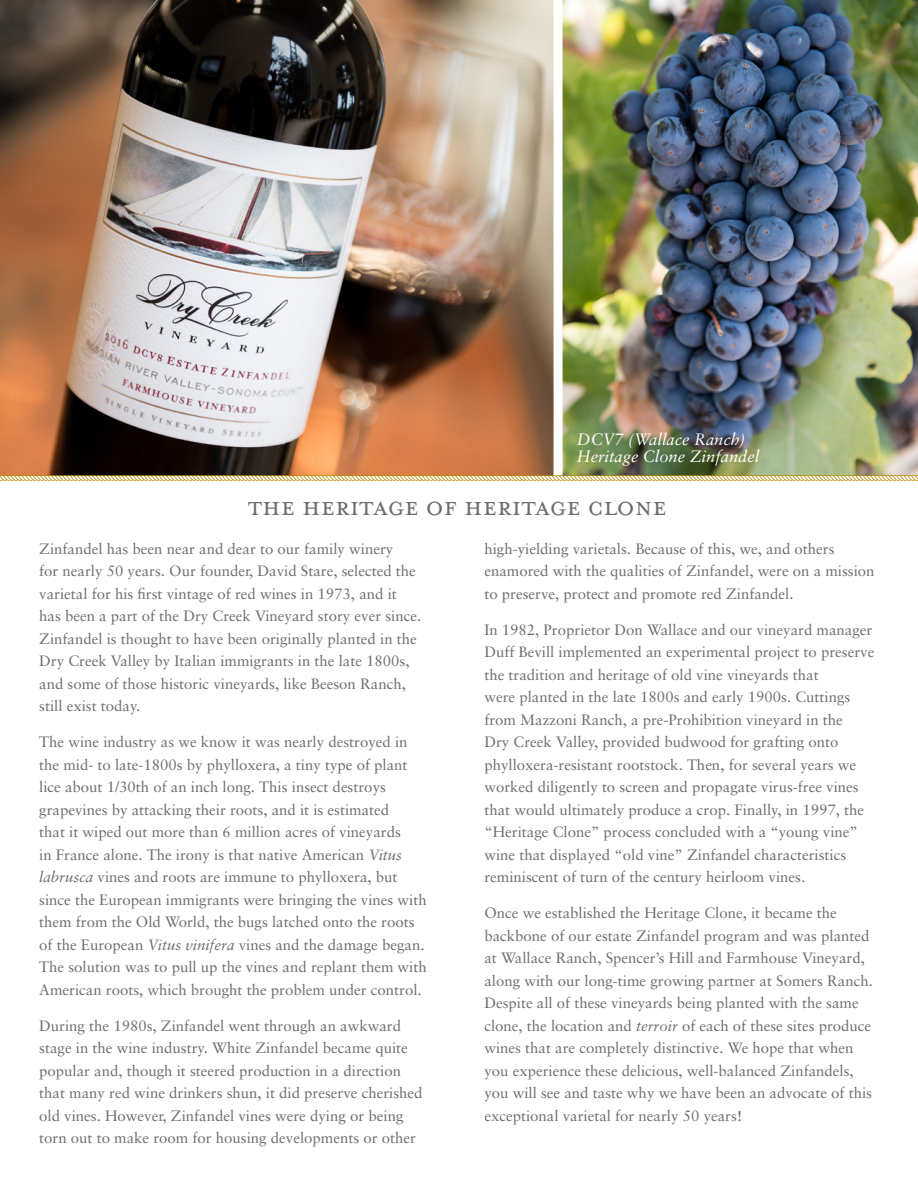
<style>
.page{position:relative;width:918px;height:1188px;background:#fff}
.page>*{position:absolute;margin:0;border:0;box-sizing:border-box;transform-origin:0 0}
.Page_Header{font:30px "Mrs Eaves Small Caps";letter-spacing:.005em;color:#6c6d70}
.event_name{font:italic 16.5px "Sabon";color:#fff}
.inside_copy{font:15px/22.5px "Sabon";color:#6c6d70}
.s1{font-style:italic}
</style>
<div class="page">
<img style="left:0;top:0;width:918px;height:475px">
<div style="left:554px;top:0;width:9px;height:480px;background:#fff"></div>
<svg style="left:0;top:475px;width:918px;height:6px"></svg>
<h2 class="event_name" style="left:577px;top:430px;width:170px">DCV7 (Wallace Ranch)</h2>
<h2 class="event_name" style="left:577px;top:446px;width:184px">Heritage Clone Zinfandel</h2>
<h1 class="Page_Header" style="left:248px;top:490px;width:420px">the heritage of heritage clone</h1>
<p class="inside_copy" style="left:39px;top:537px;width:384px">Zinfandel has been near and dear to our family winery<br>for nearly 50 years. Our founder, David Stare, selected the varietal for his first vintage of red wines in 1973, and it has been a part of the Dry Creek Vineyard story ever since.<br>Zinfandel is thought to have been originally planted in the Dry Creek Valley by Italian immigrants in the late 1800s, and some of those historic vineyards, like Beeson Ranch, still exist today.</p>
<p class="inside_copy" style="left:39px;top:731px;width:389px">The wine industry as we know it was nearly destroyed in the mid- to late-1800s by phylloxera, a tiny type of plant lice about 1/30th of an inch long. This insect destroys grapevines by attacking their roots, and it is estimated<br>that it wiped out more than 6 million acres of vineyards<br>in France alone. The irony is that native American <span class="s1">Vitus labrusca</span> vines and roots are immune to phylloxera, but since the European immigrants were bringing the vines with them from the Old World, the bugs latched onto the roots of the European <span class="s1">Vitus vinifera</span> vines and the damage began.<br>The solution was to pull up the vines and replant them with American roots, which brought the problem under control.</p>
<p class="inside_copy" style="left:39px;top:1014px;width:385px">During the 1980s, Zinfandel went through an awkward stage in the wine industry. White Zinfandel became quite popular and, though it steered production in a direction that many red wine drinkers shun, it did preserve cherished old vines. However, Zinfandel vines were dying or being torn out to make room for housing developments or other</p>
<p class="inside_copy" style="left:484px;top:537px;width:392px">high-yielding varietals. Because of this, we, and others enamored with the qualities of Zinfandel, were on a mission to preserve, protect and promote red Zinfandel.</p>
<p class="inside_copy" style="left:484px;top:618px;width:391px">In 1982, Proprietor Don Wallace and our vineyard manager Duff Bevill implemented an experimental project to preserve the tradition and heritage of old vine vineyards that<br>were planted in the late 1800s and early 1900s. Cuttings from Mazzoni Ranch, a pre-Prohibition vineyard in the<br>Dry Creek Valley, provided budwood for grafting onto phylloxera-resistant rootstock. Then, for several years we worked diligently to screen and propagate virus-free vines that would ultimately produce a crop. Finally, in 1997, the “Heritage Clone” process concluded with a “young vine” wine that displayed “old vine” Zinfandel characteristics reminiscent of turn of the century heirloom vines.</p>
<p class="inside_copy" style="left:484px;top:902px;width:390px">Once we established the Heritage Clone, it became the backbone of our estate Zinfandel program and was planted at Wallace Ranch, Spencer’s Hill and Farmhouse Vineyard, along with our long-time growing partner at Somers Ranch.<br>Despite all of these vineyards being planted with the same clone, the location and <span class="s1">terroir</span> of each of these sites produce wines that are completely distinctive. We hope that when you experience these delicious, well-balanced Zinfandels, you will see and taste why we have been an advocate of this exceptional varietal for nearly 50 years!</p>
</div>
